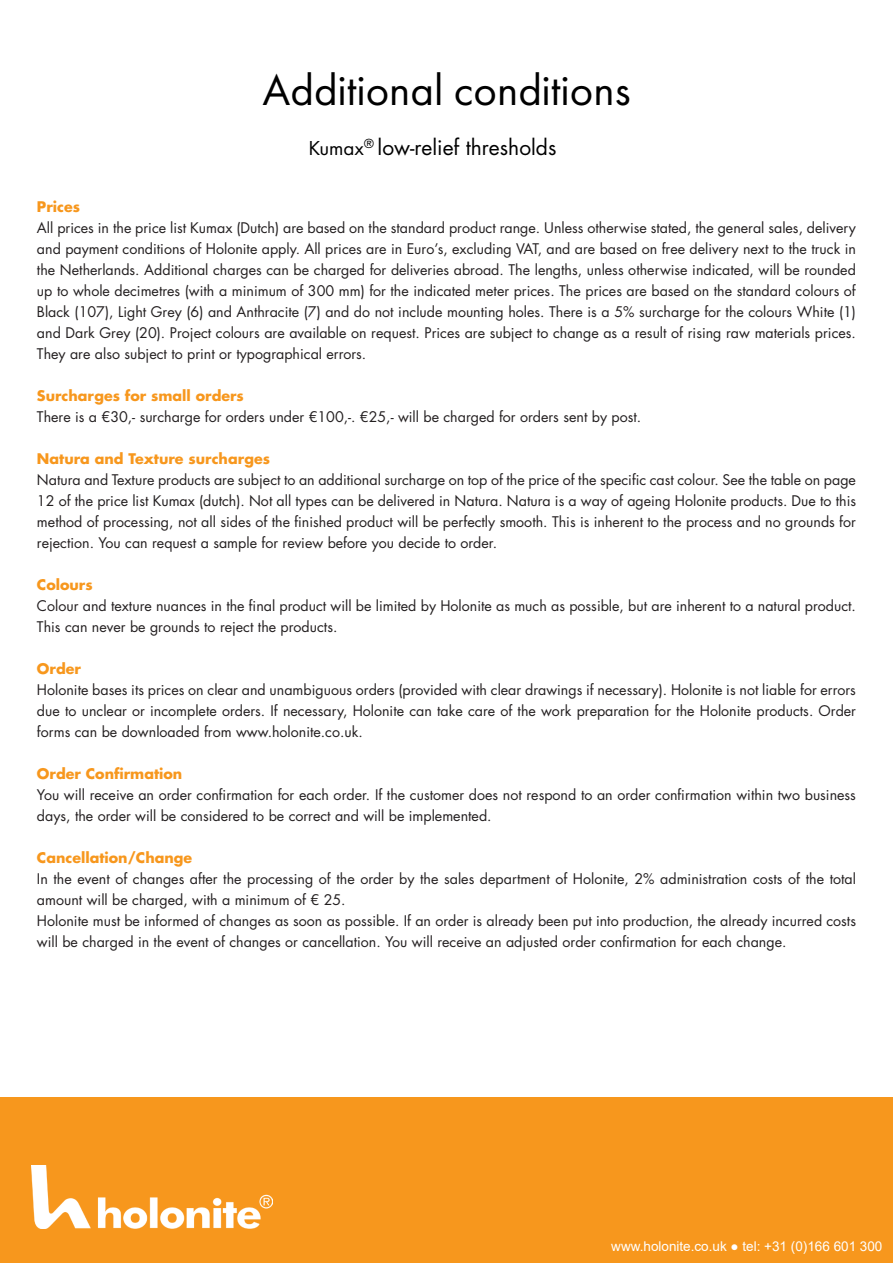
<style>
.page{position:relative;width:893px;height:1263px;background:#fff}
.page>*{position:absolute;margin:0;border:0;box-sizing:border-box;transform-origin:0 0}
.t1{font:45px "Futura PT";color:#000}
.t2{font:21px "Futura Std";color:#000}
.t3{font:14.25px/21px "Futura Std";color:#231f20;text-align:justify}
.t4{font:700 14.25px "Futura Std";color:#f7971d}
.t5{font:13.5px "Arial";color:#fff}
.s1{font-family:"Futura PT"}
</style>
<div class="page">
<div style="left:0;top:1097px;width:893px;height:21px;background:#f7971d"></div>
<div style="left:0;top:1118px;width:893px;height:145px;background:#f7971d"></div>
<img style="left:32px;top:1165px;width:240px;height:64px">
<h1 class="t1" style="left:262px;top:64px;width:370px">Additional conditions</h1>
<h2 class="t2" style="left:308px;top:134px;width:249px"><span class="s1">Kumax</span><sup>®</sup> low-relief thresholds</h2>
<p class="t4" style="left:37px;top:197px;width:45px">Prices</p>
<p class="t3" style="left:37px;top:217px;width:820px">All prices in the price list Kumax (Dutch) are based on the standard product range. Unless otherwise stated, the general sales, delivery and payment conditions of Holonite apply. All prices are in Euro’s, excluding VAT, and are based on free delivery next to the truck in the Netherlands. Additional charges can be charged for deliveries abroad. The lengths, unless otherwise indicated, will be rounded up to whole decimetres (with a minimum of 300 mm) for the indicated meter prices. The prices are based on the standard colours of Black (107), Light Grey (6) and Anthracite (7) and do not include mounting holes. There is a 5% surcharge for the colours White (1) and Dark Grey (20). Project colours are available on request. Prices are subject to change as a result of rising raw materials prices.<br>They are also subject to print or typographical errors.</p>
<p class="t4" style="left:37px;top:386px;width:208px">Surcharges for small orders</p>
<p class="t3" style="left:37px;top:406px;width:606px">There is a €30,- surcharge for orders under €100,-. €25,- will be charged for orders sent by post.</p>
<p class="t4" style="left:37px;top:449px;width:235px">Natura and Texture surcharges</p>
<p class="t3" style="left:37px;top:469px;width:821px">Natura and Texture products are subject to an additional surcharge on top of the price of the specific cast colour. See the table on page 12 of the price list Kumax (dutch). Not all types can be delivered in Natura. Natura is a way of ageing Holonite products. Due to this method of processing, not all sides of the finished product will be perfectly smooth. This is inherent to the process and no grounds for rejection. You can request a sample for review before you decide to order.</p>
<p class="t4" style="left:37px;top:575px;width:57px">Colours</p>
<p class="t3" style="left:37px;top:595px;width:820px">Colour and texture nuances in the final product will be limited by Holonite as much as possible, but are inherent to a natural product.<br>This can never be grounds to reject the products.</p>
<p class="t4" style="left:37px;top:659px;width:45px">Order</p>
<p class="t3" style="left:37px;top:679px;width:821px">Holonite bases its prices on clear and unambiguous orders (provided with clear drawings if necessary). Holonite is not liable for errors due to unclear or incomplete orders. If necessary, Holonite can take care of the work preparation for the Holonite products. Order forms can be downloaded from www.holonite.co.uk.</p>
<p class="t4" style="left:37px;top:764px;width:147px">Order Confirmation</p>
<p class="t3" style="left:37px;top:784px;width:820px">You will receive an order confirmation for each order. If the customer does not respond to an order confirmation within two business days, the order will be considered to be correct and will be implemented.</p>
<p class="t4" style="left:37px;top:848px;width:157px">Cancellation/Change</p>
<p class="t3" style="left:37px;top:868px;width:821px;text-align:left">In the event of changes after the processing of the order by the sales department of Holonite, 2% administration costs of the total amount will be charged, with a minimum of € 25.<br>Holonite must be informed of changes as soon as possible. If an order is already been put into production, the already incurred costs will be charged in the event of changes or cancellation. You will receive an adjusted order confirmation for each change.</p>
<p class="t5" style="left:611px;top:1237px;width:273px">www.holonite.co.uk ● tel: +31 (0)166 601 300</p>
</div>
